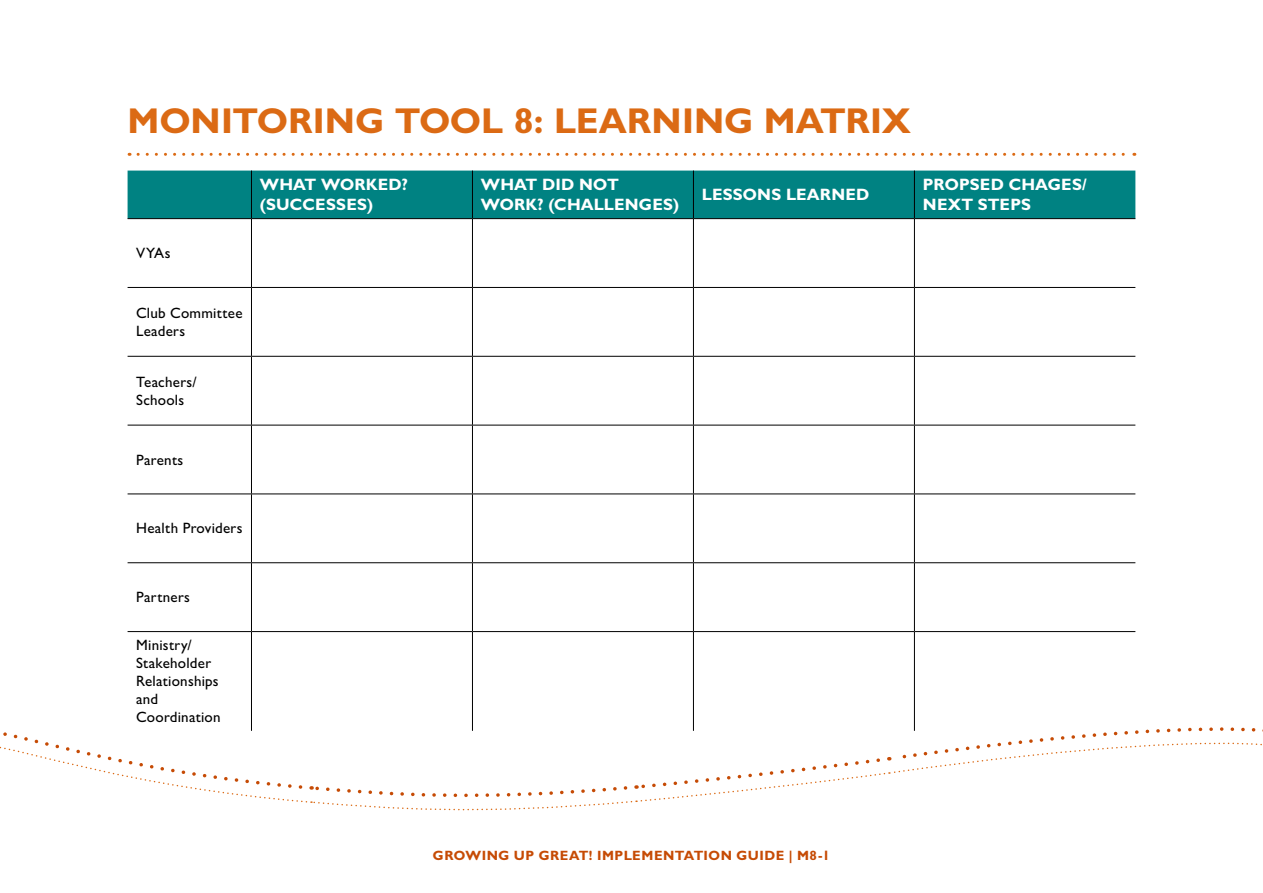
<style>
.page{position:relative;width:1263px;height:893px;background:#fff}
.page>*{position:absolute;margin:0;border:0;box-sizing:border-box;transform-origin:0 0}
.t1{font:700 36px "Gill Sans MT Pro";letter-spacing:.005em;color:#db6a14}
.Table_Header{font:700 16.5px/19.8px "Gill Sans MT Pro";letter-spacing:.015em;color:#fff}
.Tool_Table_Text{font:500 15px/18px "Gill Sans MT Pro";letter-spacing:.02em;color:#000}
.t2{font:700 13.5px "Gill Sans MT Pro";letter-spacing:.04em;color:#c64b05}
</style>
<div class="page">
<svg style="left:0;top:726px;width:1263px;height:85px"></svg>
<svg style="left:138px;top:153px;width:997px;height:3px"></svg>
<div style="left:128px;top:171px;width:1007px;height:47px;background:#008282"></div>
<hr style="left:251px;top:171px;width:1px;height:47px;background:#000">
<hr style="left:472px;top:171px;width:1px;height:47px;background:#000">
<hr style="left:693px;top:171px;width:1px;height:47px;background:#000">
<hr style="left:914px;top:171px;width:1px;height:47px;background:#000">
<hr style="left:128px;top:218px;width:123px;height:1px;background:#000">
<hr style="left:251px;top:218px;width:221px;height:1px;background:#000">
<hr style="left:251px;top:219px;width:1px;height:68px;background:#000">
<hr style="left:472px;top:218px;width:221px;height:1px;background:#000">
<hr style="left:472px;top:219px;width:1px;height:68px;background:#000">
<hr style="left:693px;top:218px;width:221px;height:1px;background:#000">
<hr style="left:693px;top:219px;width:1px;height:68px;background:#000">
<hr style="left:914px;top:218px;width:221px;height:1px;background:#000">
<hr style="left:914px;top:219px;width:1px;height:68px;background:#000">
<hr style="left:128px;top:287px;width:123px;height:1px;background:#000">
<hr style="left:251px;top:287px;width:221px;height:1px;background:#000">
<hr style="left:251px;top:288px;width:1px;height:68px;background:#000">
<hr style="left:472px;top:287px;width:221px;height:1px;background:#000">
<hr style="left:472px;top:288px;width:1px;height:68px;background:#000">
<hr style="left:693px;top:287px;width:221px;height:1px;background:#000">
<hr style="left:693px;top:288px;width:1px;height:68px;background:#000">
<hr style="left:914px;top:287px;width:221px;height:1px;background:#000">
<hr style="left:914px;top:288px;width:1px;height:68px;background:#000">
<hr style="left:128px;top:356px;width:123px;height:1px;background:#000">
<hr style="left:251px;top:356px;width:221px;height:1px;background:#000">
<hr style="left:251px;top:357px;width:1px;height:68px;background:#000">
<hr style="left:472px;top:356px;width:221px;height:1px;background:#000">
<hr style="left:472px;top:357px;width:1px;height:68px;background:#000">
<hr style="left:693px;top:356px;width:221px;height:1px;background:#000">
<hr style="left:693px;top:357px;width:1px;height:68px;background:#000">
<hr style="left:914px;top:356px;width:221px;height:1px;background:#000">
<hr style="left:914px;top:357px;width:1px;height:68px;background:#000">
<hr style="left:128px;top:425px;width:123px;height:1px;background:#000">
<hr style="left:251px;top:425px;width:221px;height:1px;background:#000">
<hr style="left:251px;top:425px;width:1px;height:69px;background:#000">
<hr style="left:472px;top:425px;width:221px;height:1px;background:#000">
<hr style="left:472px;top:425px;width:1px;height:69px;background:#000">
<hr style="left:693px;top:425px;width:221px;height:1px;background:#000">
<hr style="left:693px;top:425px;width:1px;height:69px;background:#000">
<hr style="left:914px;top:425px;width:221px;height:1px;background:#000">
<hr style="left:914px;top:425px;width:1px;height:69px;background:#000">
<hr style="left:128px;top:494px;width:123px;height:1px;background:#000">
<hr style="left:251px;top:494px;width:221px;height:1px;background:#000">
<hr style="left:251px;top:494px;width:1px;height:68px;background:#000">
<hr style="left:472px;top:494px;width:221px;height:1px;background:#000">
<hr style="left:472px;top:494px;width:1px;height:68px;background:#000">
<hr style="left:693px;top:494px;width:221px;height:1px;background:#000">
<hr style="left:693px;top:494px;width:1px;height:68px;background:#000">
<hr style="left:914px;top:494px;width:221px;height:1px;background:#000">
<hr style="left:914px;top:494px;width:1px;height:68px;background:#000">
<hr style="left:128px;top:562px;width:123px;height:1px;background:#000">
<hr style="left:251px;top:562px;width:221px;height:1px;background:#000">
<hr style="left:251px;top:563px;width:1px;height:68px;background:#000">
<hr style="left:472px;top:562px;width:221px;height:1px;background:#000">
<hr style="left:472px;top:563px;width:1px;height:68px;background:#000">
<hr style="left:693px;top:562px;width:221px;height:1px;background:#000">
<hr style="left:693px;top:563px;width:1px;height:68px;background:#000">
<hr style="left:914px;top:562px;width:221px;height:1px;background:#000">
<hr style="left:914px;top:563px;width:1px;height:68px;background:#000">
<hr style="left:128px;top:631px;width:123px;height:1px;background:#000">
<hr style="left:251px;top:631px;width:221px;height:1px;background:#000">
<hr style="left:251px;top:632px;width:1px;height:99px;background:#000">
<hr style="left:472px;top:631px;width:221px;height:1px;background:#000">
<hr style="left:472px;top:632px;width:1px;height:99px;background:#000">
<hr style="left:693px;top:631px;width:221px;height:1px;background:#000">
<hr style="left:693px;top:632px;width:1px;height:99px;background:#000">
<hr style="left:914px;top:631px;width:221px;height:1px;background:#000">
<hr style="left:914px;top:632px;width:1px;height:99px;background:#000">
<h1 class="t1" style="left:128px;top:98px;width:785px">MONITORING TOOL 8: LEARNING MATRIX</h1>
<p class="Tool_Table_Text" style="left:136px;top:244px;width:36px">VYAs</p>
<p class="Table_Header" style="left:260px;top:174px;width:150px">WHAT WORKED? (SUCCESSES)</p>
<p class="Table_Header" style="left:481px;top:174px;width:200px">WHAT DID NOT<br>WORK? (CHALLENGES)</p>
<p class="Table_Header" style="left:702px;top:184px;width:169px">LESSONS LEARNED</p>
<p class="Table_Header" style="left:923px;top:174px;width:165px">PROPSED CHAGES/<br>NEXT STEPS</p>
<p class="Tool_Table_Text" style="left:136px;top:304px;width:108px">Club Committee<br>Leaders</p>
<p class="Tool_Table_Text" style="left:136px;top:373px;width:62px">Teachers/<br>Schools</p>
<p class="Tool_Table_Text" style="left:136px;top:450px;width:49px">Parents</p>
<p class="Tool_Table_Text" style="left:136px;top:519px;width:108px">Health Providers</p>
<p class="Tool_Table_Text" style="left:136px;top:588px;width:55px">Partners</p>
<p class="Tool_Table_Text" style="left:136px;top:636px;width:86px">Ministry/<br>Stakeholder<br>Relationships and<br>Coordination</p>
<p class="t2" style="left:433px;top:847px;width:399px">GROWING UP GREAT! IMPLEMENTATION GUIDE | M8-1</p>
</div>
